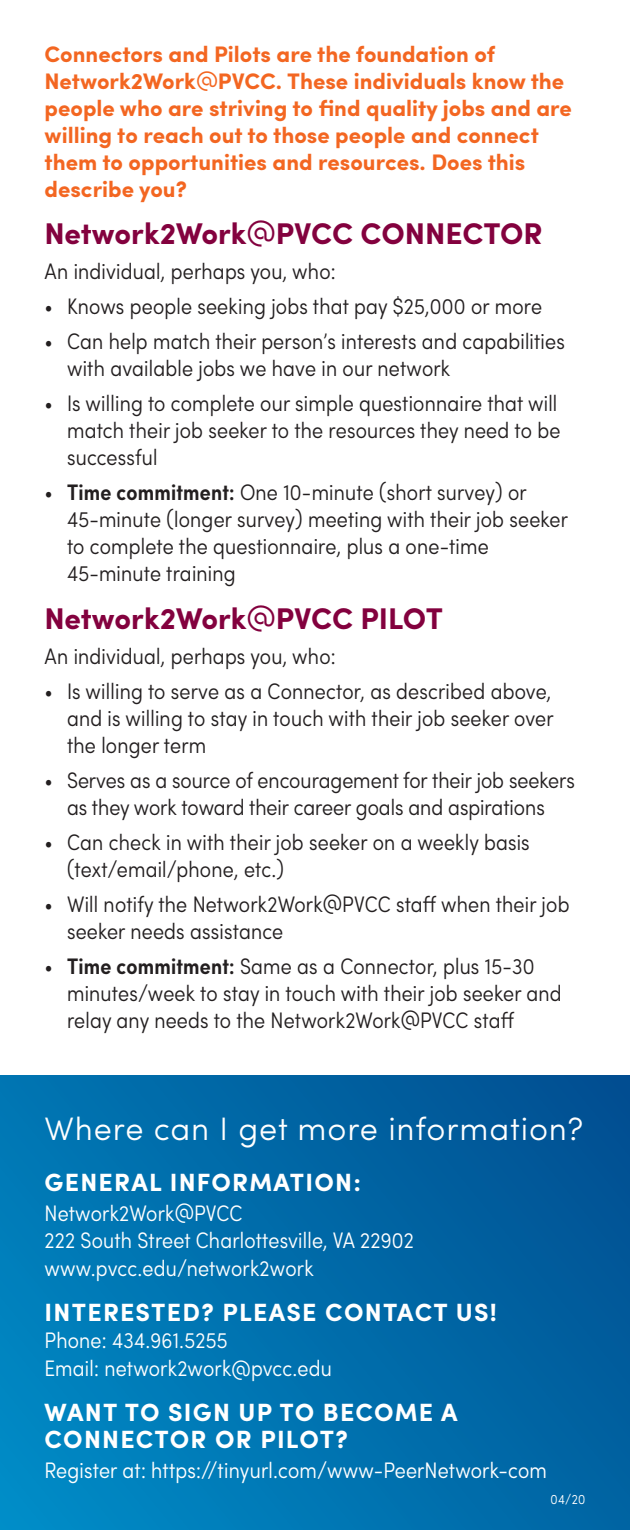
<style>
.page{position:relative;width:630px;height:1530px;background:#fff}
.page>*{position:absolute;margin:0;border:0;box-sizing:border-box;transform-origin:0 0}
.t1{font:300 32.5px "Sofia Pro";letter-spacing:.025em;color:#fff}
.t2{font:700 30px "Sofia Pro";color:#83013e}
.t3{font:700 25px/27.5px "Sofia Pro";letter-spacing:.05em;color:#fff}
.t4{font:300 condensed 22.5px/27px "Sofia Pro";letter-spacing:.01em;color:#231f20}
.t5{font:700 22.5px/27px "Sofia Pro";color:#f36621}
.t6{font:300 condensed 22.5px "Sofia Pro";letter-spacing:.01em;color:#fff}
.t7{font:300 condensed 13.75px "Sofia Pro";color:#fff}
.s1{font-weight:400}
.s2{font-weight:600}
</style>
<div class="page">
<div style="left:0;top:1075px;width:630px;height:455px;background:linear-gradient(to right,#0082bd,#005898)"></div>
<p class="t5" style="left:45px;top:39px;width:529px">Connectors and Pilots are the foundation of Network2Work<span class="s1">@</span>PVCC. These individuals know the people who are striving to find quality jobs and are willing to reach out to those people and connect them to opportunities and resources. Does this describe you?</p>
<p class="t2" style="left:45px;top:211px;width:500px">Network2Work<span class="s1">@</span>PVCC CONNECTOR</p>
<p class="t4" style="left:45px;top:258px;width:293px">An individual, perhaps you, who:</p>
<p class="t4" style="left:45px;top:293px;width:499px">• Knows people seeking jobs that pay $25,000 or more</p>
<p class="t4" style="left:67px;top:328px;width:499px;text-indent:-22px">• Can help match their person’s interests and capabilities with available jobs we have in our network</p>
<p class="t4" style="left:67px;top:390px;width:495px;text-indent:-22px">• Is willing to complete our simple questionnaire that will match their job seeker to the resources they need to be successful</p>
<p class="t4" style="left:67px;top:479px;width:502px;text-indent:-22px">• <span class="s2">Time commitment:</span> One 10-minute (short survey) or 45-minute (longer survey) meeting with their job seeker to complete the questionnaire, plus a one-time 45-minute training</p>
<p class="t2" style="left:45px;top:595px;width:400px">Network2Work<span class="s1">@</span>PVCC PILOT</p>
<p class="t4" style="left:45px;top:642px;width:293px">An individual, perhaps you, who:</p>
<p class="t4" style="left:67px;top:677px;width:488px;text-align:justify;text-indent:-22px">• Is willing to serve as a Connector, as described above, and is willing to stay in touch with their job seeker over the longer term</p>
<p class="t4" style="left:45px;top:766px;width:532px;text-align:center">• Serves as a source of encouragement for their job seekers as they work toward their career goals and aspirations</p>
<p class="t4" style="left:67px;top:828px;width:464px;text-indent:-22px">• Can check in with their job seeker on a weekly basis (text/email/phone, etc.)</p>
<p class="t4" style="left:67px;top:890px;width:504px;text-indent:-22px">• Will notify the Network2Work@PVCC staff when their job seeker needs assistance</p>
<p class="t4" style="left:67px;top:952px;width:496px;text-indent:-22px">• <span class="s2">Time commitment:</span> Same as a Connector, plus 15-30 minutes/week to stay in touch with their job seeker and relay any needs to the Network2Work@PVCC staff</p>
<p class="t1" style="left:45px;top:1105px;width:540px">Where can I get more information?</p>
<p class="t3" style="left:45px;top:1167px;width:318px">GENERAL INFORMATION:</p>
<p class="t6" style="left:45px;top:1199px;width:199px">Network2Work@PVCC</p>
<p class="t6" style="left:45px;top:1226px;width:371px">222 South Street Charlottesville, VA 22902</p>
<p class="t6" style="left:45px;top:1254px;width:271px">www.pvcc.edu/network2work</p>
<p class="t3" style="left:45px;top:1297px;width:454px">INTERESTED? PLEASE CONTACT US!</p>
<p class="t6" style="left:45px;top:1326px;width:184px">Phone: 434.961.5255</p>
<p class="t6" style="left:45px;top:1354px;width:289px">Email: network2work@pvcc.edu</p>
<p class="t3" style="left:45px;top:1397px;width:415px">WANT TO SIGN UP TO BECOME A<br>CONNECTOR OR PILOT?</p>
<p class="t6" style="left:45px;top:1456px;width:504px">Register at: https://tinyurl.com/www-PeerNetwork-com</p>
<p class="t7" style="left:551px;top:1490px;width:36px">04/20</p>
</div>
